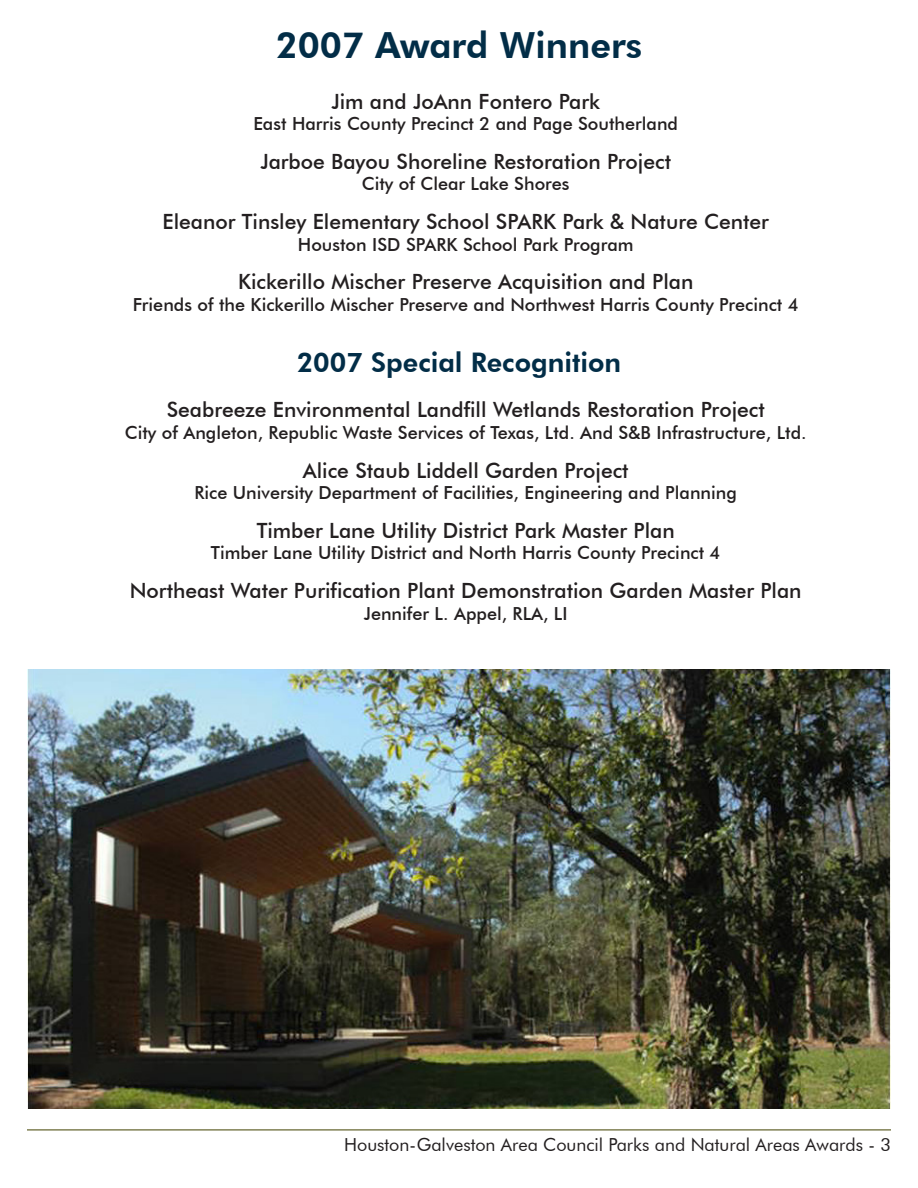
<style>
.page{position:relative;width:918px;height:1188px;background:#fff}
.page>*{position:absolute;margin:0;border:0;box-sizing:border-box;transform-origin:0 0}
.t1{font:800 36px "Futura BT";color:#022d47}
.t2{font:800 27px "Futura BT";color:#022d47}
.Paragraph_Style_1{font:500 21px "Futura BT";color:#231f20}
.Sponsor{font:500 18px "Futura BT";color:#231f20}
.t3{font:18px "Futura BT";color:#231f20}
</style>
<div class="page">
<hr style="left:27px;top:1129px;width:864px;height:2px;background:#808053">
<img style="left:27px;top:670px;width:864px;height:438px">
<p class="t1" style="left:276px;top:23px;width:368px">2007 Award Winners</p>
<p class="Paragraph_Style_1" style="left:331px;top:88px;width:270px">Jim and JoAnn Fontero Park</p>
<p class="Sponsor" style="left:253px;top:113px;width:426px">East Harris County Precinct 2 and Page Southerland</p>
<p class="Paragraph_Style_1" style="left:260px;top:149px;width:412px">Jarboe Bayou Shoreline Restoration Project</p>
<p class="Sponsor" style="left:362px;top:173px;width:209px">City of Clear Lake Shores</p>
<p class="Paragraph_Style_1" style="left:163px;top:209px;width:608px">Eleanor Tinsley Elementary School SPARK Park &amp; Nature Center</p>
<p class="Sponsor" style="left:298px;top:233px;width:337px">Houston ISD SPARK School Park Program</p>
<p class="Paragraph_Style_1" style="left:238px;top:269px;width:457px">Kickerillo Mischer Preserve Acquisition and Plan</p>
<p class="Sponsor" style="left:133px;top:294px;width:667px">Friends of the Kickerillo Mischer Preserve and Northwest Harris County Precinct 4</p>
<p class="t2" style="left:297px;top:346px;width:326px">2007 Special Recognition</p>
<p class="Paragraph_Style_1" style="left:167px;top:397px;width:600px">Seabreeze Environmental Landfill Wetlands Restoration Project</p>
<p class="Sponsor" style="left:125px;top:421px;width:683px">City of Angleton, Republic Waste Services of Texas, Ltd. And S&amp;B Infrastructure, Ltd.</p>
<p class="Paragraph_Style_1" style="left:303px;top:457px;width:327px">Alice Staub Liddell Garden Project</p>
<p class="Sponsor" style="left:194px;top:482px;width:544px">Rice University Department of Facilities, Engineering and Planning</p>
<p class="Paragraph_Style_1" style="left:257px;top:518px;width:420px">Timber Lane Utility District Park Master Plan</p>
<p class="Sponsor" style="left:211px;top:542px;width:511px">Timber Lane Utility District and North Harris County Precinct 4</p>
<p class="Paragraph_Style_1" style="left:130px;top:578px;width:673px">Northeast Water Purification Plant Demonstration Garden Master Plan</p>
<p class="Sponsor" style="left:364px;top:602px;width:205px">Jennifer L. Appel, RLA, LI</p>
<p class="t3" style="left:344px;top:1134px;width:548px">Houston-Galveston Area Council Parks and Natural Areas Awards - 3</p>
</div>
